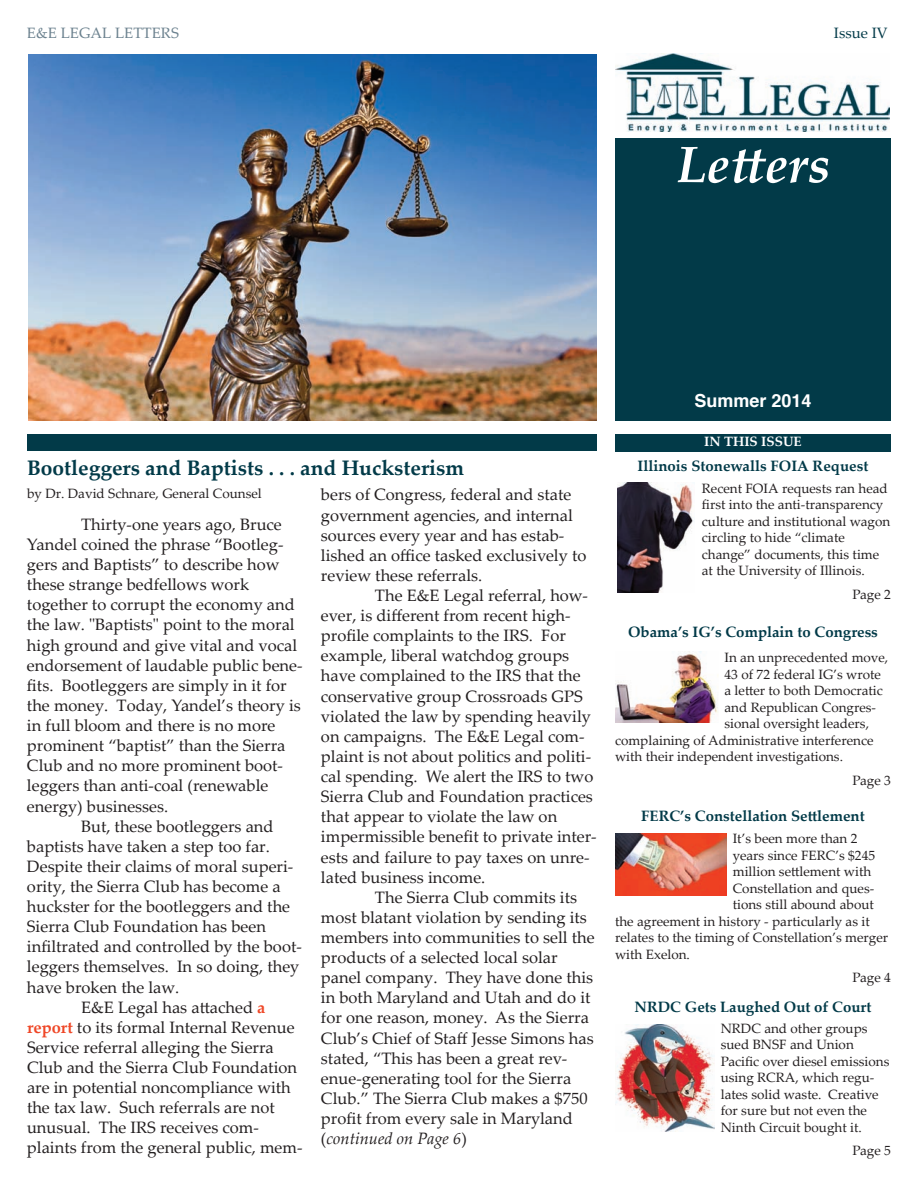
<style>
.page{position:relative;width:918px;height:1188px;background:#fff}
.page>*{position:absolute;margin:0;border:0;box-sizing:border-box;transform-origin:0 0}
.t1{font:italic 700 51px "Palatino Linotype";color:#fff}
.t2{font:700 21px "Palatino Linotype";color:#023a48}
.t3{font:700 18px "Helvetica";color:#fff}
.t4{font:16.5px/20.1px "Palatino Linotype";color:#231f20}
.t5{font:700 15px "Palatino Linotype";color:#023a48}
.t6{font:15px "Palatino Linotype";color:#6c828f}
.t7{font:15px "Palatino Linotype";color:#023a48}
.t8{font:13.5px/16.5px "Palatino Linotype";color:#231f20}
.t9{font:700 13.5px "Palatino Linotype";color:#fff}
.s1{font-weight:700;color:#ef4727}
.s2{font-style:italic}
</style>
<div class="page">
<img style="left:28px;top:55px;width:568px;height:366px">
<div style="left:615px;top:139px;width:276px;height:282px;background:#023a48"></div>
<div style="left:27px;top:434px;width:570px;height:17px;background:#023a48"></div>
<div style="left:615px;top:434px;width:276px;height:18px;background:#023a48"></div>
<img style="left:616px;top:54px;width:273px;height:77px">
<img style="left:615px;top:833px;width:111px;height:62px">
<img style="left:617px;top:482px;width:77px;height:111px">
<img style="left:615px;top:652px;width:103px;height:71px">
<img style="left:615px;top:1024px;width:100px;height:107px">
<p class="t6" style="left:27px;top:22px;width:153px">E&amp;E LEGAL LETTERS</p>
<p class="t7" style="left:834px;top:22px;width:55px">Issue IV</p>
<h1 class="t1" style="left:676px;top:129px;width:156px">Letters</h1>
<p class="t2" style="left:27px;top:453px;width:439px">Bootleggers and Baptists . . . and Hucksterism</p>
<p class="t8" style="left:27px;top:485px;width:236px">by Dr. David Schnare, General Counsel</p>
<p class="t4" style="left:81px;top:514px;width:202px">Thirty-one years ago, Bruce</p>
<p class="t4" style="left:27px;top:534px;width:258px">Yandel coined the phrase “Bootleg-</p>
<p class="t4" style="left:27px;top:554px;width:254px">gers and Baptists” to describe how</p>
<p class="t4" style="left:27px;top:574px;width:224px">these strange bedfellows work</p>
<p class="t4" style="left:27px;top:594px;width:269px">together to corrupt the economy and</p>
<p class="t4" style="left:27px;top:614px;width:269px">the law. "Baptists" point to the moral</p>
<p class="t4" style="left:27px;top:634px;width:272px">high ground and give vital and vocal</p>
<p class="t4" style="left:27px;top:654px;width:277px">endorsement of laudable public bene-</p>
<p class="t4" style="left:27px;top:675px;width:261px">fits. Bootleggers are simply in it for</p>
<p class="t4" style="left:27px;top:695px;width:275px">the money. Today, Yandel’s theory is</p>
<p class="t4" style="left:27px;top:715px;width:250px">in full bloom and there is no more</p>
<p class="t4" style="left:27px;top:735px;width:260px">prominent “baptist” than the Sierra</p>
<p class="t4" style="left:27px;top:755px;width:258px">Club and no more prominent boot-</p>
<p class="t4" style="left:27px;top:775px;width:243px">leggers than anti-coal (renewable</p>
<p class="t4" style="left:27px;top:795px;width:143px">energy) businesses.</p>
<p class="t4" style="left:81px;top:815px;width:194px">But, these bootleggers and</p>
<p class="t4" style="left:27px;top:835px;width:244px">baptists have taken a step too far.</p>
<p class="t4" style="left:27px;top:856px;width:268px">Despite their claims of moral superi-</p>
<p class="t4" style="left:27px;top:876px;width:255px">ority, the Sierra Club has become a</p>
<p class="t4" style="left:27px;top:896px;width:265px">huckster for the bootleggers and the</p>
<p class="t4" style="left:27px;top:916px;width:240px">Sierra Club Foundation has been</p>
<p class="t4" style="left:27px;top:936px;width:276px">infiltrated and controlled by the boot-</p>
<p class="t4" style="left:27px;top:956px;width:274px">leggers themselves. In so doing, they</p>
<p class="t4" style="left:27px;top:976px;width:154px">have broken the law.</p>
<p class="t4" style="left:81px;top:996px;width:186px">E&amp;E Legal has attached <span class="s1">a</span></p>
<p class="t4" style="left:27px;top:1017px;width:269px"><span class="s1">report</span> to its formal Internal Revenue</p>
<p class="t4" style="left:27px;top:1037px;width:248px">Service referral alleging the Sierra</p>
<p class="t4" style="left:27px;top:1057px;width:272px">Club and the Sierra Club Foundation</p>
<p class="t4" style="left:27px;top:1077px;width:265px">are in potential noncompliance with</p>
<p class="t4" style="left:27px;top:1097px;width:249px">the tax law. Such referrals are not</p>
<p class="t4" style="left:27px;top:1117px;width:233px">unusual. The IRS receives com-</p>
<p class="t4" style="left:27px;top:1137px;width:277px">plaints from the general public, mem-</p>
<p class="t4" style="left:321px;top:484px;width:267px">bers of Congress, federal and state government agencies, and internal sources every year and has estab&shy;lished an office tasked exclusively to review these referrals.</p>
<p class="t4" style="left:321px;top:585px;width:277px;text-indent:54px">The E&amp;E Legal referral, how&shy;ever, is different from recent high&shy;profile complaints to the IRS. For example, liberal watchdog groups have complained to the IRS that the conservative group Crossroads GPS violated the law by spending heavily on campaigns. The E&amp;E Legal com&shy;plaint is not about politics and politi&shy;cal spending. We alert the IRS to two Sierra Club and Foundation practices that appear to violate the law on impermissible benefit to private inter&shy;ests and failure to pay taxes on unre&shy;lated business income.</p>
<p class="t4" style="left:321px;top:887px;width:275px;text-indent:54px">The Sierra Club commits its most blatant violation by sending its members into communities to sell the products of a selected local solar panel company. They have done this in both Maryland and Utah and do it for one reason, money. As the Sierra Club’s Chief of Staff Jesse Simons has stated, “This has been a great rev&shy;enue-generating tool for the Sierra Club.” The Sierra Club makes a $750 profit from every sale in Maryland (<span class="s2">continued on Page 6</span>)</p>
<p class="t3" style="left:694px;top:393px;width:119px">Summer 2014</p>
<p class="t9" style="left:704px;top:432px;width:99px">IN THIS ISSUE</p>
<p class="t5" style="left:638px;top:456px;width:232px">Illinois Stonewalls FOIA Request</p>
<p class="t8" style="left:702px;top:480px;width:190px">Recent FOIA requests ran head first into the anti-transparency culture and institutional wagon circling to hide “climate change” documents, this time at the University of Illinois.</p>
<p class="t8" style="left:852px;top:586px;width:40px">Page 2</p>
<p class="t5" style="left:628px;top:621px;width:251px">Obama’s IG’s Complain to Congress</p>
<p class="t8" style="left:725px;top:649px;width:165px">In an unprecedented move,</p>
<p class="t8" style="left:725px;top:666px;width:158px">43 of 72 federal IG’s wrote</p>
<p class="t8" style="left:725px;top:682px;width:160px">a letter to both Democratic</p>
<p class="t8" style="left:725px;top:698px;width:153px">and Republican Congres-</p>
<p class="t8" style="left:725px;top:715px;width:146px">sional oversight leaders,</p>
<p class="t8" style="left:615px;top:731px;width:260px">complaining of Administrative interference</p>
<p class="t8" style="left:615px;top:748px;width:230px">with their independent investigations.</p>
<p class="t8" style="left:852px;top:772px;width:40px">Page 3</p>
<p class="t5" style="left:641px;top:806px;width:225px">FERC’s Constellation Settlement</p>
<p class="t8" style="left:733px;top:830px;width:126px">It’s been more than 2</p>
<p class="t8" style="left:733px;top:846px;width:144px">years since FERC’s $245</p>
<p class="t8" style="left:733px;top:863px;width:140px">million settlement with</p>
<p class="t8" style="left:733px;top:879px;width:143px">Constellation and ques-</p>
<p class="t8" style="left:733px;top:896px;width:143px">tions still abound about</p>
<p class="t8" style="left:615px;top:912px;width:256px">the agreement in history - particularly as it</p>
<p class="t8" style="left:615px;top:929px;width:275px">relates to the timing of Constellation’s merger</p>
<p class="t8" style="left:615px;top:945px;width:77px">with Exelon.</p>
<p class="t8" style="left:852px;top:969px;width:40px">Page 4</p>
<p class="t5" style="left:635px;top:997px;width:238px">NRDC Gets Laughed Out of Court</p>
<p class="t8" style="left:721px;top:1020px;width:170px">NRDC and other groups sued BNSF and Union<br>Pacific over diesel emissions using RCRA, which regu&shy;lates solid waste. Creative for sure but not even the<br>Ninth Circuit bought it.</p>
<p class="t8" style="left:852px;top:1142px;width:40px">Page 5</p>
</div>
